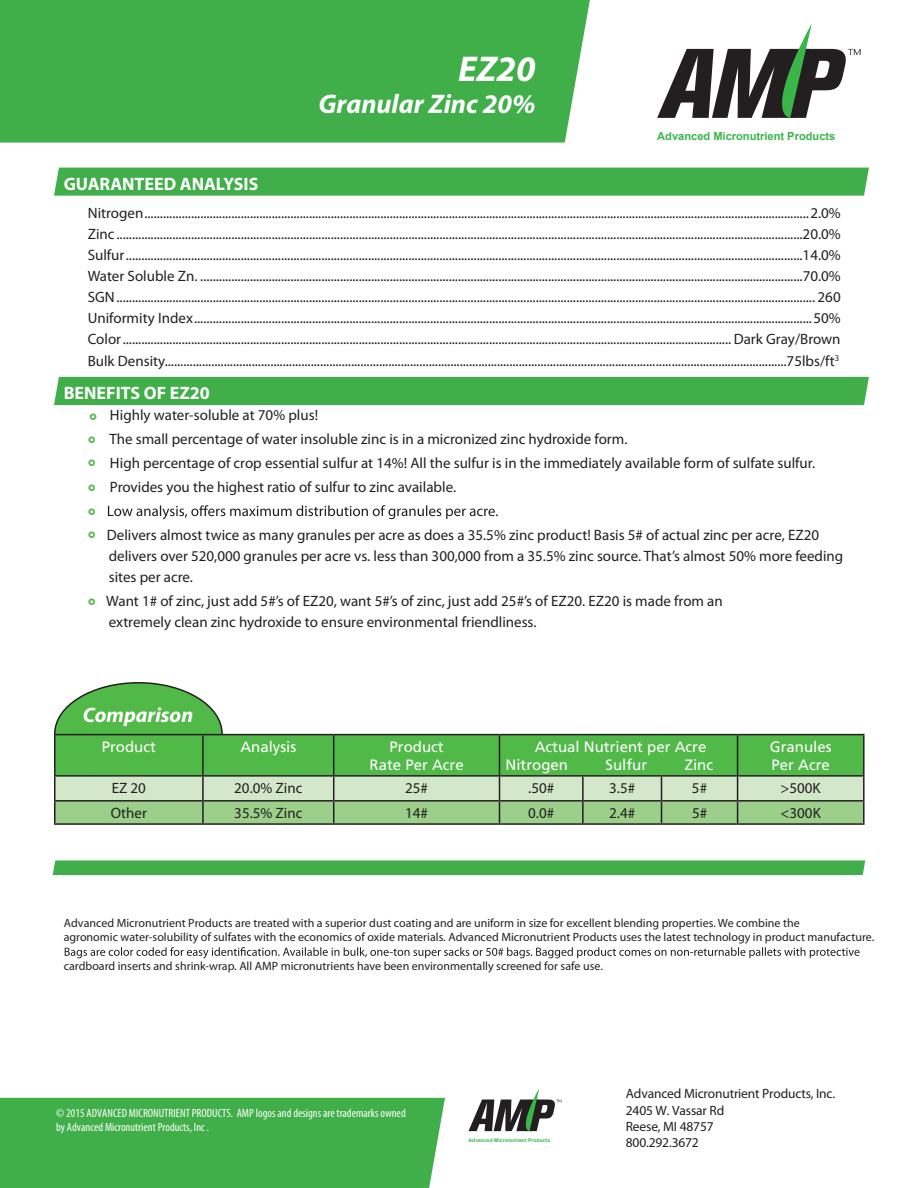
<style>
.page{position:relative;width:918px;height:1188px;background:#fff}
.page>*{position:absolute;margin:0;border:0;box-sizing:border-box;transform-origin:0 0}
.t1{font:italic 700 36px "Myriad Pro";color:#fff}
.t2{font:italic 700 27px "Myriad Pro";color:#fff}
.t3{font:italic 700 21px "Myriad Pro";color:#fff}
.t4{font:700 18px "Myriad Pro";color:#fff}
.t5{font:15px/21px "Myriad Pro";color:#231f20}
.t6{font:15px/18px "Frutiger LT Std";color:#fff}
.t7{font:13.5px/16.2px "Myriad Pro";letter-spacing:-.01em;color:#231f20}
.t8{font:12px/14.4px "Myriad Pro";color:#231f20}
.t9{font:300 12px/14.4px "Myriad Pro";color:#fff}
.t10{font:condensed 12px/14.4px "Myriad Pro";color:#fff}
.t11{font:700 11.1px "Arial";color:#3ab54a}
.t12{font:700 5.1px "Arial";color:#3ab54a}
</style>
<div class="page">
<div style="left:54px;top:377px;width:815px;height:28px;background:#40ae49"></div>
<div style="left:0;top:0;width:590px;height:143px;background:#40ae49"></div>
<svg style="left:657px;top:23px;width:204px;height:95px"></svg>
<div style="left:55px;top:683px;width:167px;height:102px;background:#51b948;border-radius:50%"></div>
<hr style="left:54px;top:734px;width:149px;height:1px;background:#231f20">
<hr style="left:54px;top:735px;width:2px;height:40px;background:#231f20">
<hr style="left:203px;top:734px;width:131px;height:1px;background:#231f20">
<hr style="left:334px;top:734px;width:165px;height:1px;background:#231f20">
<hr style="left:500px;top:734px;width:83px;height:1px;background:#231f20">
<hr style="left:583px;top:734px;width:79px;height:1px;background:#231f20">
<hr style="left:662px;top:734px;width:76px;height:1px;background:#231f20">
<hr style="left:738px;top:734px;width:127px;height:1px;background:#231f20">
<hr style="left:863px;top:735px;width:2px;height:40px;background:#231f20">
<hr style="left:54px;top:775px;width:149px;height:2px;background:#231f20">
<hr style="left:54px;top:777px;width:2px;height:23px;background:#231f20">
<hr style="left:738px;top:775px;width:127px;height:2px;background:#231f20">
<hr style="left:863px;top:777px;width:2px;height:23px;background:#231f20">
<hr style="left:54px;top:800px;width:149px;height:2px;background:#231f20">
<hr style="left:54px;top:802px;width:2px;height:21px;background:#231f20">
<hr style="left:738px;top:800px;width:127px;height:2px;background:#231f20">
<svg style="left:55px;top:735px;width:809px;height:89px;background:#82c378"></svg>
<hr style="left:863px;top:802px;width:2px;height:21px;background:#231f20">
<hr style="left:54px;top:823px;width:149px;height:2px;background:#231f20">
<hr style="left:203px;top:823px;width:131px;height:2px;background:#231f20">
<hr style="left:334px;top:823px;width:165px;height:2px;background:#231f20">
<hr style="left:500px;top:823px;width:83px;height:2px;background:#231f20">
<hr style="left:583px;top:823px;width:79px;height:2px;background:#231f20">
<hr style="left:662px;top:823px;width:76px;height:2px;background:#231f20">
<hr style="left:738px;top:823px;width:127px;height:2px;background:#231f20">
<div style="left:54px;top:168px;width:815px;height:28px;background:#40ae49"></div>
<svg style="left:108px;top:505px;width:390px;height:14px"></svg>
<div style="left:53px;top:860px;width:812px;height:15px;background:#40ae49"></div>
<svg style="left:65px;top:947px;width:795px;height:11px"></svg>
<div style="left:0;top:1098px;width:445px;height:90px;background:#40ae49"></div>
<svg style="left:468px;top:1088px;width:94px;height:43px"></svg>
<h1 class="t1" style="left:458px;top:45px;width:79px">EZ20</h1>
<h2 class="t2" style="left:318px;top:87px;width:219px">Granular Zinc 20%</h2>
<p class="t11" style="left:657px;top:129px;width:180px">Advanced Micronutrient Products</p>
<p class="t4" style="left:64px;top:173px;width:196px">GUARANTEED ANALYSIS</p>
<p class="t5" style="left:88px;top:202px;width:755px;text-align:justify">Nitrogen......................................................................................................................................................................................................................2.0% Zinc .............................................................................................................................................................................................................................20.0% Sulfur..........................................................................................................................................................................................................................14.0% Water Soluble Zn. ..................................................................................................................................................................................................70.0% SGN................................................................................................................................................................................................................................. 260<br>Uniformity Index.......................................................................................................................................................................................................50% Color.................................................................................................................................................................................................... Dark Gray/Brown</p>
<p class="t4" style="left:64px;top:381px;width:148px">BENEFITS OF EZ20</p>
<p class="t5" style="left:109px;top:403px;width:707px;line-height:24px">Highly water-soluble at 70% plus!<br>The small percentage of water insoluble zinc is in a micronized zinc hydroxide form.<br>High percentage of crop essential sulfur at 14%! All the sulfur is in the immediately available form of sulfate sulfur.<br>Provides you the highest ratio of sulfur to zinc available.</p>
<p class="t5" style="left:107px;top:524px;width:738px">Delivers almost twice as many granules per acre as does a 35.5% zinc product! Basis 5# of actual zinc per acre, EZ20 delivers over 520,000 granules per acre vs. less than 300,000 from a 35.5% zinc source. That’s almost 50% more feeding sites per acre.</p>
<p class="t5" style="left:106px;top:590px;width:618px">Want 1# of zinc, just add 5#’s of EZ20, want 5#’s of zinc, just add 25#’s of EZ20. EZ20 is made from an extremely clean zinc hydroxide to ensure environmental friendliness.</p>
<p class="t5" style="left:88px;top:350px;width:753px">Bulk Density........................................................................................................................................................................................................75lbs/ft<sup>3</sup></p>
<h3 class="t3" style="left:83px;top:701px;width:112px">Comparison</h3>
<p class="t6" style="left:102px;top:738px;width:56px">Product</p>
<p class="t6" style="left:240px;top:738px;width:57px">Analysis</p>
<p class="t6" style="left:370px;top:738px;width:96px;text-align:center">Product<br>Rate Per Acre</p>
<p class="t6" style="left:506px;top:738px;width:202px;text-indent:29px">Actual Nutrient per Acre<br>Nitrogen</p>
<p class="t6" style="left:606px;top:756px;width:43px">Sulfur</p>
<p class="t6" style="left:685px;top:756px;width:30px">Zinc</p>
<p class="t6" style="left:770px;top:738px;width:63px">Granules<br>Per Acre</p>
<p class="t5" style="left:112px;top:777px;width:36px">EZ 20</p>
<p class="t5" style="left:234px;top:777px;width:70px">20.0% Zinc</p>
<p class="t5" style="left:405px;top:777px;width:24px">25#</p>
<p class="t5" style="left:528px;top:777px;width:27px">.50#</p>
<p class="t5" style="left:609px;top:777px;width:27px">3.5#</p>
<p class="t5" style="left:692px;top:777px;width:17px">5#</p>
<p class="t5" style="left:781px;top:777px;width:42px">&gt;500K</p>
<p class="t5" style="left:111px;top:802px;width:38px">Other</p>
<p class="t5" style="left:234px;top:802px;width:70px">35.5% Zinc</p>
<p class="t5" style="left:405px;top:802px;width:24px">14#</p>
<p class="t5" style="left:528px;top:802px;width:27px">0.0#</p>
<p class="t5" style="left:609px;top:802px;width:27px">2.4#</p>
<p class="t5" style="left:692px;top:802px;width:17px">5#</p>
<p class="t5" style="left:781px;top:802px;width:42px">&lt;300K</p>
<p class="t8" style="left:64px;top:916px;width:812px">Advanced Micronutrient Products are treated with a superior dust coating and are uniform in size for excellent blending properties. We combine the<br>agronomic water-solubility of sulfates with the economics of oxide materials. Advanced Micronutrient Products uses the latest technology in product manufacture.</p>
<p class="t8" style="left:64px;top:959px;width:541px">cardboard inserts and shrink-wrap. All AMP micronutrients have been environmentally screened for safe use.</p>
<p class="t9" style="left:98px;top:1106px;width:318px">rks owned by Agrium Inc. AMP, Magnesium 36 and DESIGNS a re</p>
<p class="t9" style="left:56px;top:1106px;width:345px">trademarks owned by Agrium Inc. AMP, Magnesium 36 and DESIGNS are trademarks owned by Agrium Advanced Technologies.</p>
<p class="t10" style="left:56px;top:1106px;width:351px">© 2015 ADVANCED MICRONUTRIENT PRODUCTS. AMP logos and designs are trademarks owned by Advanced Micronutrient Products, Inc .</p>
<p class="t12" style="left:469px;top:1136px;width:83px">Advanced Micronutrient Products</p>
<p class="t7" style="left:626px;top:1086px;width:211px">Advanced Micronutrient Products, Inc.<br>2405 W. Vassar Rd<br>Reese, MI 48757<br>800.292.3672</p>
</div>
